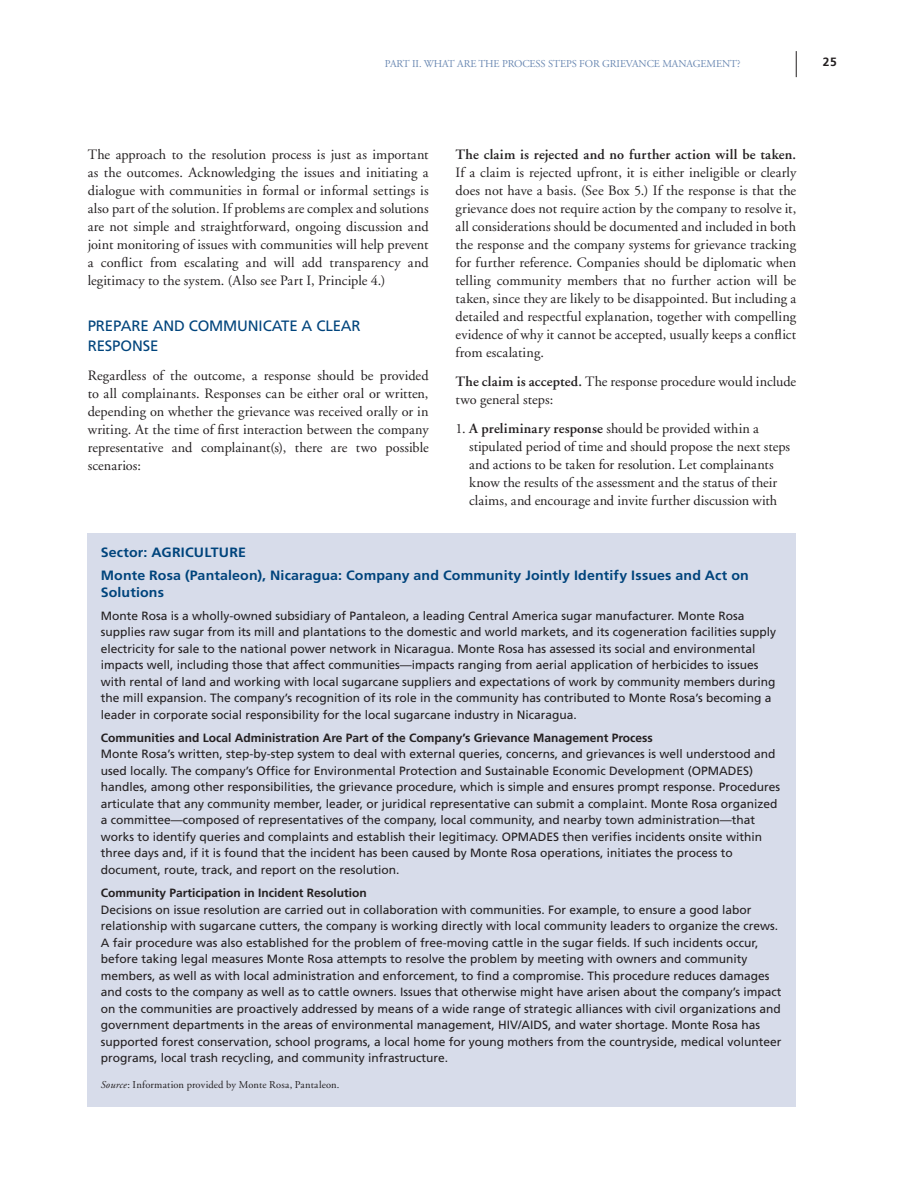
<style>
.page{position:relative;width:918px;height:1188px;background:#fff}
.page>*{position:absolute;margin:0;border:0;box-sizing:border-box;transform-origin:0 0}
.t1{font:15px/19.5px "Frutiger";letter-spacing:-.01em;color:#00447c}
.t2{font:14.25px/18px "Adobe Garamond";color:#231f20;text-align:justify}
.t3{font:600 14.25px "Adobe Garamond";letter-spacing:.015em;color:#231f20}
.t4{font:700 13.5px/23px "Frutiger";letter-spacing:.01em;color:#00447c;scale:1.05 1}
.t5{font:12px/16.5px "Frutiger";color:#231f20}
.t6{font:700 12px "Frutiger";color:#231f20}
.t7{font:10.5px "Adobe Garamond";letter-spacing:-.01em;color:#6a88b2}
.t8{font:10.5px "Adobe Garamond";letter-spacing:.015em;color:#231f20}
.s1{font-weight:600}
.s2{font-style:italic}
</style>
<div class="page">
<svg style="left:796px;top:51px;width:1px;height:26px"></svg>
<div style="left:87px;top:533px;width:709px;height:574px;background:#d7dcea"></div>
<p class="t7" style="left:385px;top:60px;width:357px">PART II. WHAT ARE THE PROCESS STEPS FOR GRIEVANCE MANAGEMENT?</p>
<p class="t6" style="left:823px;top:57px;width:16px">25</p>
<p class="t3" style="left:456px;top:149px;width:342px">The claim is rejected and no further action will be taken.</p>
<p class="t2" style="left:456px;top:165px;width:342px">If a claim is rejected upfront, it is either ineligible or clearly does not have a basis. (See Box 5.) If the response is that the grievance does not require action by the company to resolve it, all considerations should be documented and included in both the response and the company systems for grievance tracking for further reference. Companies should be diplomatic when telling community members that no further action will be taken, since they are likely to be disappointed. But including a detailed and respectful explanation, together with compelling evidence of why it cannot be accepted, usually keeps a conflict from escalating.</p>
<p class="t2" style="left:456px;top:373px;width:342px"><span class="s1">The claim is accepted.</span> The response procedure would include two general steps:</p>
<p class="t2" style="left:469px;top:420px;width:323px;text-align:left;text-indent:-14px">1. <span class="s1">A preliminary response</span> should be provided within a stipulated period of time and should propose the next steps and actions to be taken for resolution. Let complainants know the results of the assessment and the status of their claims, and encourage and invite further discussion with</p>
<p class="t4" style="left:101px;top:542px;width:619px">Sector: AGRICULTURE<br>Monte Rosa (Pantaleon), Nicaragua: Company and Community Jointly Identify Issues and Act on</p>
<p class="t4" style="left:101px;top:581px;width:62px">Solutions</p>
<p class="t5" style="left:101px;top:608px;width:677px">Monte Rosa is a wholly-owned subsidiary of Pantaleon, a leading Central America sugar manufacturer. Monte Rosa supplies raw sugar from its mill and plantations to the domestic and world markets, and its cogeneration facilities supply electricity for sale to the national power network in Nicaragua. Monte Rosa has assessed its social and environmental impacts well, including those that affect communities—impacts ranging from aerial application of herbicides to issues with rental of land and working with local sugarcane suppliers and expectations of work by community members during the mill expansion. The company’s recognition of its role in the community has contributed to Monte Rosa’s becoming a leader in corporate social responsibility for the local sugarcane industry in Nicaragua.</p>
<p class="t6" style="left:101px;top:733px;width:554px">Communities and Local Administration Are Part of the Company’s Grievance Management Process</p>
<p class="t5" style="left:101px;top:747px;width:681px">Monte Rosa’s written, step-by-step system to deal with external queries, concerns, and grievances is well understood and used locally. The company’s Office for Environmental Protection and Sustainable Economic Development (OPMADES) handles, among other responsibilities, the grievance procedure, which is simple and ensures prompt response. Procedures articulate that any community member, leader, or juridical representative can submit a complaint. Monte Rosa organized a committee—composed of representatives of the company, local community, and nearby town administration—that works to identify queries and complaints and establish their legitimacy. OPMADES then verifies incidents onsite within three days and, if it is found that the incident has been caused by Monte Rosa operations, initiates the process to document, route, track, and report on the resolution.</p>
<p class="t6" style="left:101px;top:888px;width:268px">Community Participation in Incident Resolution</p>
<p class="t5" style="left:101px;top:902px;width:682px">Decisions on issue resolution are carried out in collaboration with communities. For example, to ensure a good labor relationship with sugarcane cutters, the company is working directly with local community leaders to organize the crews.<br>A fair procedure was also established for the problem of free-moving cattle in the sugar fields. If such incidents occur, before taking legal measures Monte Rosa attempts to resolve the problem by meeting with owners and community members, as well as with local administration and enforcement, to find a compromise. This procedure reduces damages and costs to the company as well as to cattle owners. Issues that otherwise might have arisen about the company’s impact on the communities are proactively addressed by means of a wide range of strategic alliances with civil organizations and government departments in the areas of environmental management, HIV/AIDS, and water shortage. Monte Rosa has supported forest conservation, school programs, a local home for young mothers from the countryside, medical volunteer programs, local trash recycling, and community infrastructure.</p>
<p class="t8" style="left:101px;top:1080px;width:240px"><span class="s2">Source</span>: Information provided by Monte Rosa, Pantaleon.</p>
<p class="t2" style="left:88px;top:147px;width:343px">The approach to the resolution process is just as important as the outcomes. Acknowledging the issues and initiating a dialogue with communities in formal or informal settings is also part of the solution. If problems are complex and solutions are not simple and straightforward, ongoing discussion and joint monitoring of issues with communities will help prevent a conflict from escalating and will add transparency and legitimacy to the system. (Also see Part I, Principle 4.)</p>
<p class="t1" style="left:88px;top:318px;width:275px">PREPARE AND COMMUNICATE A CLEAR<br>RESPONSE</p>
<p class="t2" style="left:88px;top:368px;width:343px">Regardless of the outcome, a response should be provided to all complainants. Responses can be either oral or written, depending on whether the grievance was received orally or in writing. At the time of first interaction between the company representative and complainant(s), there are two possible scenarios:</p>
</div>
